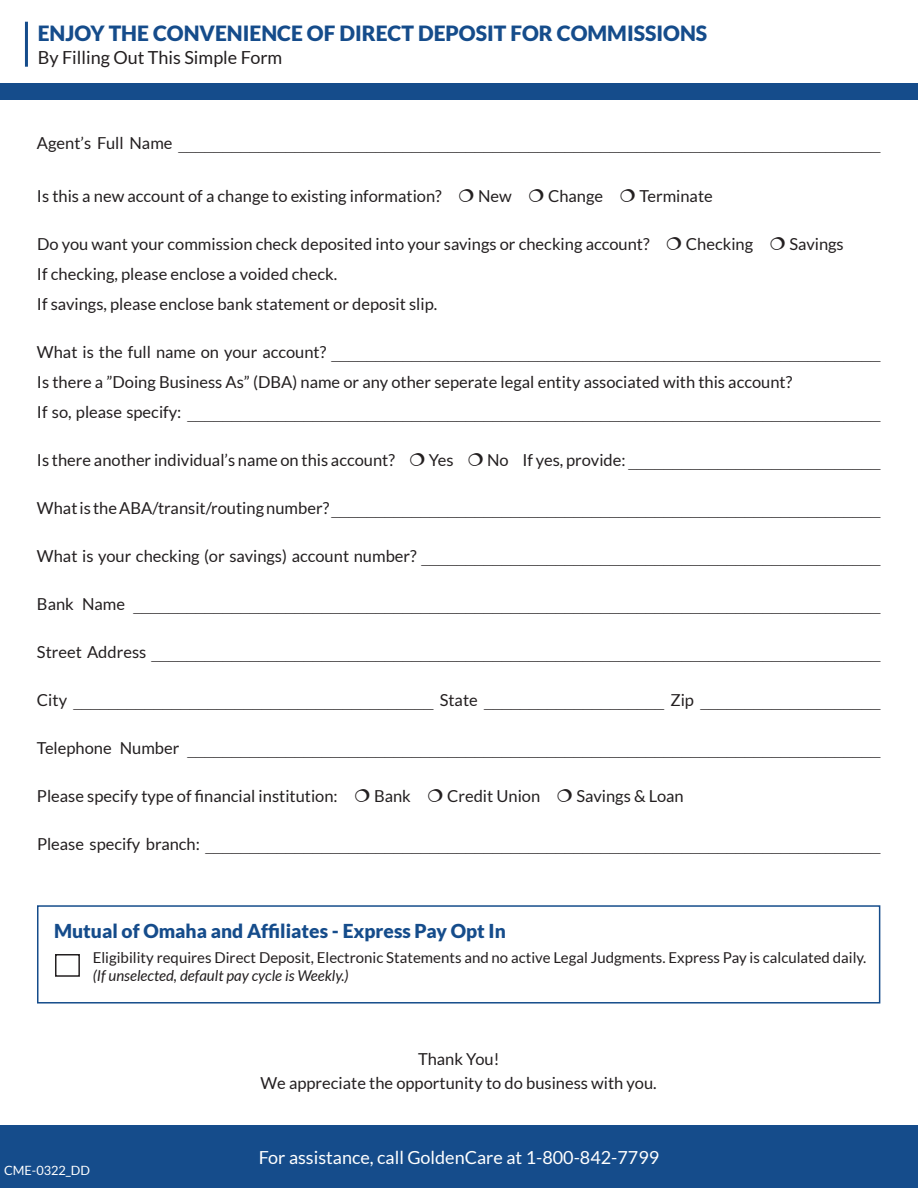
<style>
.page{position:relative;width:918px;height:1188px;background:#fff}
.page>*{position:absolute;margin:0;border:0;box-sizing:border-box;transform-origin:0 0}
.t1{font:900 21px "Lato";color:#154c8b}
.t2{font:900 19.2px "Lato";color:#154c8b}
.t3{font:18px "Times New Roman";color:#231f20}
.t4{font:18px "Lato";color:#fff}
.t5{font:18px "Lato";color:#231f20}
.t6{font:16.5px/30px "Lato";color:#231f20}
.t7{font:15px "Lato";color:#231f20}
.t8{font:italic 15px "Lato";color:#231f20}
.t9{font:12.75px "Lato";color:#fff}
.s1{font-family:"Lato";font-size:16.5px}
.s2{font-style:inherit}
</style>
<div class="page">
<div style="left:0;top:84px;width:918px;height:16px;background:#154c8b"></div>
<div style="left:0;top:1125px;width:918px;height:63px;background:#154c8b"></div>
<hr style="left:25px;top:22px;width:3px;height:45px;background:#154c8b">
<div style="left:55px;top:954px;width:25px;height:23px;border:2px solid #231f20"></div>
<div style="left:37px;top:905px;width:843px;height:99px;border:2px solid #154c8b"></div>
<p class="t1" style="left:38px;top:21px;width:671px">ENJOY THE CONVENIENCE OF DIRECT DEPOSIT FOR COMMISSIONS</p>
<p class="t5" style="left:38px;top:47px;width:246px">By Filling Out This Simple Form</p>
<p class="t3" style="left:37px;top:131px;width:845px"><span class="s1">Agent’s Full Name</span> ______________________________________________________________________________</p>
<p class="t6" style="left:37px;top:181px;width:406px">Is this a new account of a change to existing information?</p>
<p class="t6" style="left:478px;top:181px;width:35px">New</p>
<p class="t6" style="left:548px;top:181px;width:57px">Change</p>
<p class="t6" style="left:639px;top:181px;width:75px">Terminate</p>
<p class="t6" style="left:37px;top:229px;width:614px">Do you want your commission check deposited into your savings or checking account?</p>
<p class="t6" style="left:686px;top:229px;width:69px">Checking</p>
<p class="t6" style="left:789px;top:229px;width:56px">Savings</p>
<p class="t6" style="left:37px;top:259px;width:402px">If checking, please enclose a voided check.<br>If savings, please enclose bank statement or deposit slip.</p>
<p class="t3" style="left:37px;top:339px;width:845px"><span class="s1">What is the full name on your account?</span> _____________________________________________________________</p>
<p class="t6" style="left:37px;top:367px;width:757px">Is there a ”Doing Business As” (DBA) name or any other seperate legal entity associated with this account?</p>
<p class="t3" style="left:37px;top:399px;width:845px"><span class="s1">If so, please specify:</span> _____________________________________________________________________________</p>
<p class="t6" style="left:37px;top:445px;width:360px">Is there another individual’s name on this account?</p>
<p class="t6" style="left:429px;top:445px;width:26px">Yes</p>
<p class="t3" style="left:487px;top:447px;width:395px"><span class="s1">No If yes, provide:</span> ____________________________</p>
<p class="t3" style="left:37px;top:495px;width:845px"><span class="s1">What is the ABA/transit/routing number?</span> _____________________________________________________________</p>
<p class="t3" style="left:37px;top:543px;width:845px"><span class="s1">What is your checking (or savings) account number?</span> ___________________________________________________</p>
<p class="t3" style="left:37px;top:591px;width:845px"><span class="s1">Bank Name</span> ___________________________________________________________________________________</p>
<p class="t3" style="left:37px;top:639px;width:845px"><span class="s1">Street Address</span> _________________________________________________________________________________</p>
<p class="t3" style="left:37px;top:687px;width:845px"><span class="s1">City</span> ________________________________________ <span class="s1">State</span> ____________________ <span class="s1">Zip</span> ____________________</p>
<p class="t3" style="left:37px;top:735px;width:845px"><span class="s1">Telephone Number</span> _____________________________________________________________________________</p>
<p class="t6" style="left:37px;top:781px;width:302px">Please specify type of financial institution:</p>
<p class="t6" style="left:374px;top:781px;width:38px">Bank</p>
<p class="t6" style="left:447px;top:781px;width:95px">Credit Union</p>
<p class="t6" style="left:577px;top:781px;width:109px">Savings &amp; Loan</p>
<p class="t3" style="left:37px;top:831px;width:845px"><span class="s1">Please specify branch:</span> ___________________________________________________________________________</p>
<p class="t2" style="left:54px;top:920px;width:453px">Mutual of Omaha and Affiliates - Express Pay Opt In</p>
<p class="t7" style="left:93px;top:949px;width:775px">Eligibility requires Direct Deposit, Electronic Statements and no active Legal Judgments. Express Pay is calculated daily.</p>
<p class="t8" style="left:93px;top:967px;width:258px">(If unselected, default pay cycle is Weekly.)</p>
<p class="t9" style="left:4px;top:1164px;width:88px">CME-<span class="s2">0322</span>_DD</p>
<p class="t6" style="left:261px;top:1047px;width:398px;line-height:24px;text-align:center">Thank You!<br>We appreciate the opportunity to do business with you.</p>
<p class="t4" style="left:259px;top:1147px;width:402px">For assistance, call GoldenCare at 1-800-842-7799</p>
</div>
